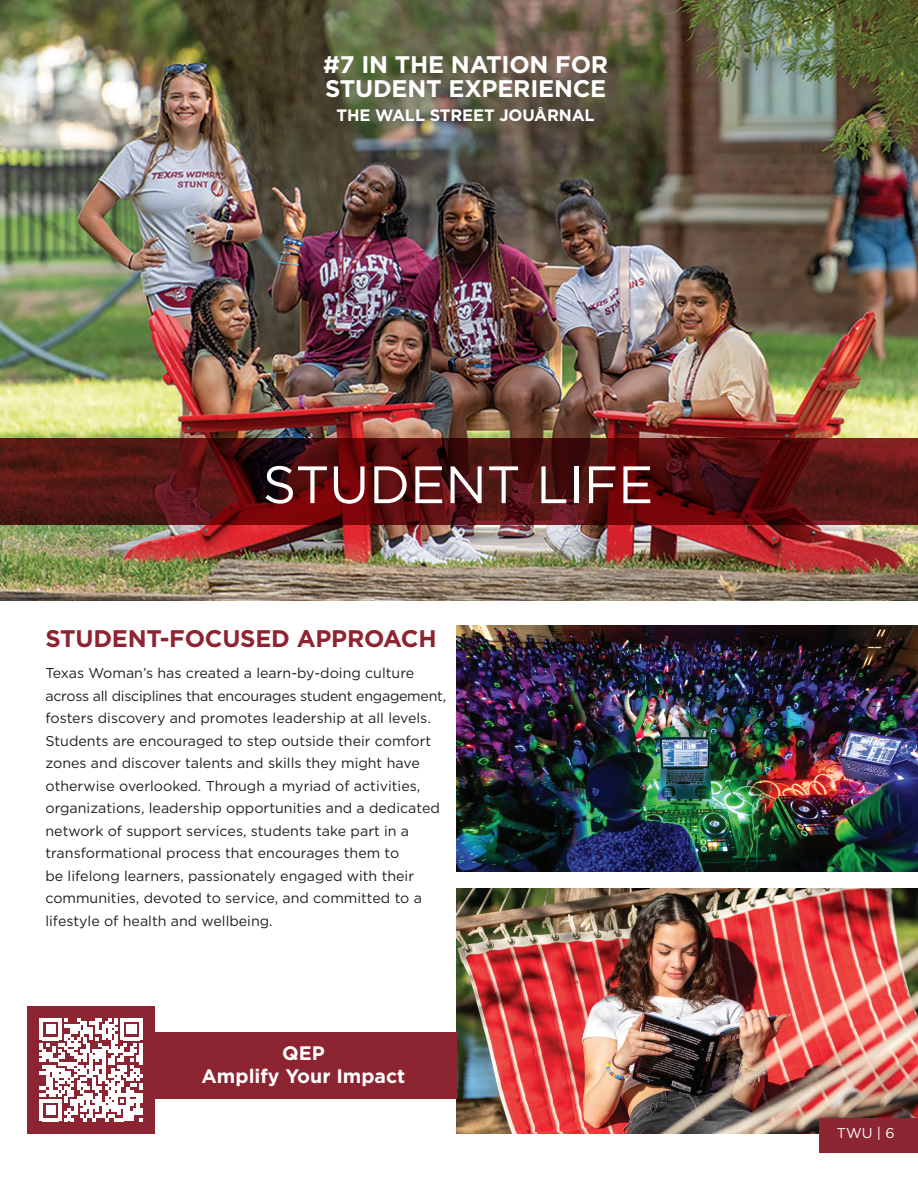
<style>
.page{position:relative;width:918px;height:1188px;background:#fff}
.page>*{position:absolute;margin:0;border:0;box-sizing:border-box;transform-origin:0 0}
.t1{font:52.5px "Gotham";color:#fff}
.Heading{font:700 24px/24px "Gotham";letter-spacing:-.01em;color:#fff}
.Heading-2{font:700 24px "Gotham";letter-spacing:-.01em;color:#8d2431}
.t2{font:700 19.5px/22.5px "Gotham";color:#fff;text-align:center}
.Heading-3{font:700 16.5px "Gotham";letter-spacing:-.01em;color:#fff}
.t3{font:14.25px/22.5px "Gotham";color:#231f20}
.t4{font:14.25px "Gotham";color:#fff}
</style>
<div class="page">
<img style="left:0;top:0;width:918px;height:600px">
<svg style="left:0;top:438px;width:918px;height:87px;background:#531010"></svg>
<img style="left:457px;top:888px;width:461px;height:246px">
<img style="left:457px;top:625px;width:461px;height:246px">
<div style="left:27px;top:1006px;width:128px;height:128px;background:#8d2431"></div>
<svg style="left:40px;top:1018px;width:102px;height:103px"></svg>
<div style="left:150px;top:1033px;width:307px;height:66px;background:#8d2431"></div>
<div style="left:820px;top:1118px;width:98px;height:34px;background:#8d2431"></div>
<p class="Heading" style="left:323px;top:53px;width:287px">#7 IN THE NATION FOR<br>STUDENT EXPERIENCE</p>
<p class="Heading-3" style="left:337px;top:104px;width:260px">THE WALL STREET JOUÅRNAL</p>
<p class="t1" style="left:263px;top:451px;width:392px">STUDENT LIFE</p>
<p class="Heading-2" style="left:45px;top:622px;width:393px">STUDENT-FOCUSED APPROACH</p>
<p class="t3" style="left:45px;top:662px;width:402px">Texas Woman’s has created a learn-by-doing culture across all disciplines that encourages student engagement, fosters discovery and promotes leadership at all levels.<br>Students are encouraged to step outside their comfort zones and discover talents and skills they might have otherwise overlooked. Through a myriad of activities, organizations, leadership opportunities and a dedicated network of support services, students take part in a transformational process that encourages them to<br>be lifelong learners, passionately engaged with their communities, devoted to service, and committed to a lifestyle of health and wellbeing.</p>
<p class="t2" style="left:202px;top:1042px;width:205px">QEP<br>Amplify Your Impact</p>
<p class="t4" style="left:837px;top:1124px;width:59px">TWU | 6</p>
</div>
